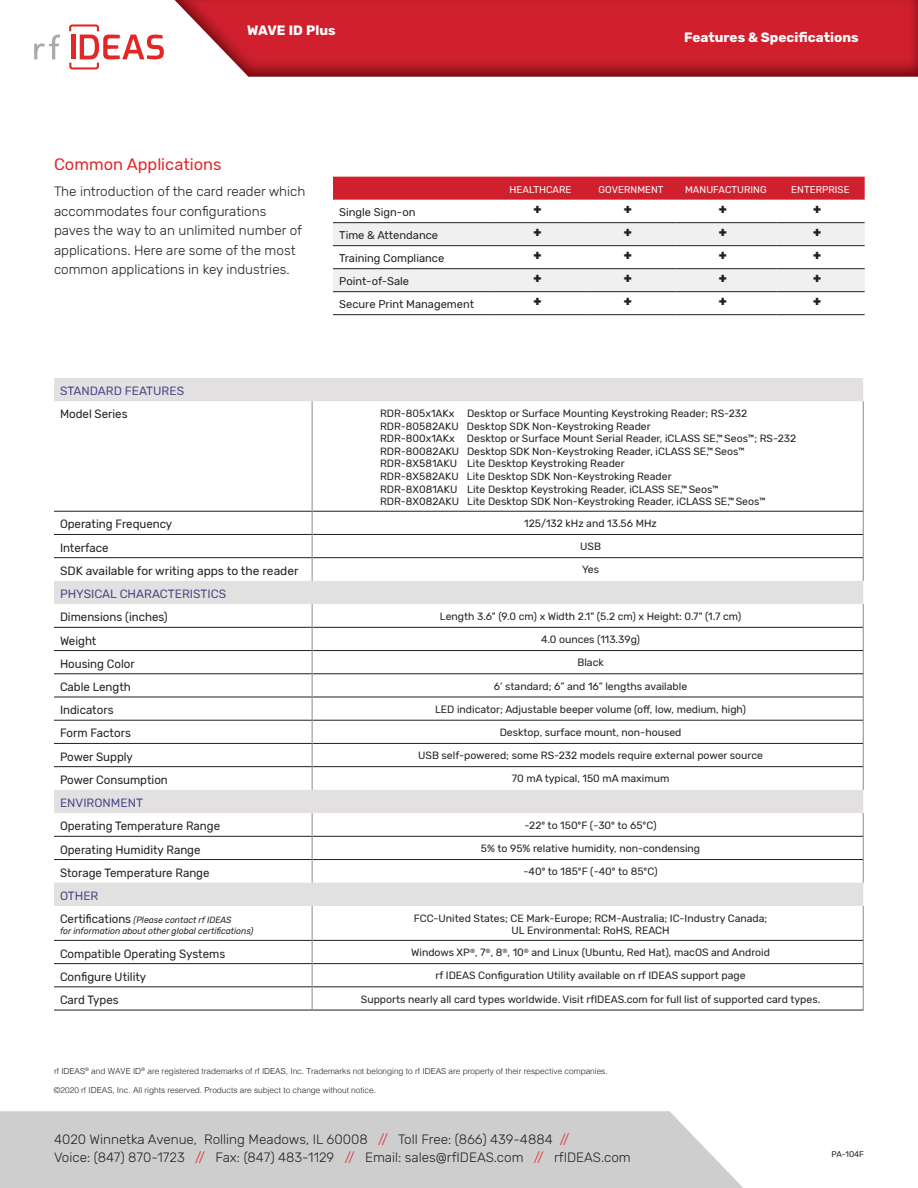
<style>
.page{position:relative;width:918px;height:1188px;background:#fff}
.page>*{position:absolute;margin:0;border:0;box-sizing:border-box;transform-origin:0 0}
.t1{font:16.5px "Rubik";color:#e32626}
.t2{font:300 13.5px/19.5px "Rubik";color:#231f20}
.t3{font:300 13.5px/18px "Rubik";color:#212427}
.t4{font:700 13.5px "Rubik";color:#fff}
.t5{font:12px "Rubik";color:#231f20;scale:.96 1}
.t6{font:12px "Rubik";color:#474886}
.t7{font:12px "Rubik";color:#231f20}
.t8{font:11.1px/23px "Rubik";color:#231f20}
.t9{font:10.5px/12.6px "Rubik";color:#231f20}
.t10{font:9.75px "Rubik";letter-spacing:.005em;color:#fff}
.t11{font:italic 9px/10.8px "Rubik";color:#231f20;scale:.96 1}
.t12{font:300 8.25px "Helvetica";color:#231f20}
.t13{font:8.25px "Rubik";color:#231f20}
.s1{font-style:normal;font-size:12px}
.s2{color:#e32626}
</style>
<div class="page">
<img style="left:175px;top:0;width:743px;height:77px">
<div style="left:0;top:1111px;width:743px;height:77px;background:#cfcece"></div>
<svg style="left:34px;top:35px;width:26px;height:24px"></svg>
<svg style="left:69px;top:24px;width:95px;height:45px"></svg>
<div style="left:333px;top:177px;width:532px;height:23px;background:#d0202e"></div>
<hr style="left:333px;top:222px;width:162px;height:1px;background:#231f20">
<hr style="left:495px;top:222px;width:91px;height:1px;background:#231f20">
<hr style="left:586px;top:222px;width:90px;height:1px;background:#231f20">
<hr style="left:676px;top:222px;width:100px;height:1px;background:#231f20">
<hr style="left:776px;top:222px;width:89px;height:1px;background:#231f20">
<hr style="left:333px;top:314px;width:162px;height:1px;background:#231f20">
<hr style="left:495px;top:314px;width:91px;height:1px;background:#231f20">
<hr style="left:586px;top:314px;width:90px;height:1px;background:#231f20">
<hr style="left:676px;top:314px;width:100px;height:1px;background:#231f20">
<hr style="left:776px;top:314px;width:89px;height:1px;background:#231f20">
<svg style="left:54px;top:378px;width:809px;height:528px"></svg>
<hr style="left:863px;top:401px;width:1px;height:110px;background:#8b8a8e">
<hr style="left:863px;top:906px;width:1px;height:34px;background:#8b8a8e">
<svg style="left:863px;top:940px;width:1px;height:70px"></svg>
<svg style="left:863px;top:511px;width:1px;height:70px"></svg>
<svg style="left:863px;top:813px;width:1px;height:70px"></svg>
<svg style="left:863px;top:604px;width:1px;height:186px"></svg>
<hr style="left:54px;top:511px;width:258px;height:1px;background:#231f20">
<hr style="left:312px;top:511px;width:551px;height:1px;background:#231f20">
<hr style="left:54px;top:534px;width:258px;height:1px;background:#231f20">
<hr style="left:312px;top:534px;width:551px;height:1px;background:#231f20">
<hr style="left:54px;top:557px;width:258px;height:1px;background:#231f20">
<hr style="left:312px;top:557px;width:551px;height:1px;background:#231f20">
<hr style="left:54px;top:627px;width:258px;height:1px;background:#231f20">
<hr style="left:312px;top:627px;width:551px;height:1px;background:#231f20">
<hr style="left:54px;top:650px;width:258px;height:1px;background:#231f20">
<hr style="left:312px;top:650px;width:551px;height:1px;background:#231f20">
<hr style="left:54px;top:673px;width:258px;height:1px;background:#231f20">
<hr style="left:312px;top:673px;width:551px;height:1px;background:#231f20">
<hr style="left:54px;top:697px;width:258px;height:1px;background:#231f20">
<hr style="left:312px;top:697px;width:551px;height:1px;background:#231f20">
<hr style="left:54px;top:720px;width:258px;height:1px;background:#231f20">
<hr style="left:312px;top:720px;width:551px;height:1px;background:#231f20">
<hr style="left:54px;top:743px;width:258px;height:1px;background:#231f20">
<hr style="left:312px;top:743px;width:551px;height:1px;background:#231f20">
<hr style="left:54px;top:766px;width:258px;height:1px;background:#231f20">
<hr style="left:312px;top:766px;width:551px;height:1px;background:#231f20">
<hr style="left:54px;top:836px;width:258px;height:1px;background:#231f20">
<hr style="left:312px;top:836px;width:551px;height:1px;background:#231f20">
<hr style="left:54px;top:859px;width:258px;height:1px;background:#231f20">
<hr style="left:312px;top:859px;width:551px;height:1px;background:#231f20">
<hr style="left:54px;top:940px;width:258px;height:1px;background:#231f20">
<hr style="left:312px;top:940px;width:551px;height:1px;background:#231f20">
<hr style="left:54px;top:963px;width:258px;height:1px;background:#231f20">
<hr style="left:312px;top:963px;width:551px;height:1px;background:#231f20">
<hr style="left:54px;top:987px;width:258px;height:1px;background:#231f20">
<hr style="left:312px;top:987px;width:551px;height:1px;background:#231f20">
<hr style="left:54px;top:1010px;width:258px;height:1px;background:#231f20">
<hr style="left:312px;top:1010px;width:551px;height:1px;background:#231f20">
<hr style="left:312px;top:401px;width:1px;height:110px;background:#8b8a8e">
<svg style="left:312px;top:511px;width:1px;height:70px"></svg>
<svg style="left:312px;top:604px;width:1px;height:186px"></svg>
<svg style="left:312px;top:813px;width:1px;height:70px"></svg>
<hr style="left:312px;top:906px;width:1px;height:34px;background:#8b8a8e">
<svg style="left:312px;top:940px;width:1px;height:70px"></svg>
<svg style="left:333px;top:223px;width:532px;height:69px"></svg>
<p class="t4" style="left:247px;top:22px;width:90px">WAVE ID Plus</p>
<p class="t4" style="left:684px;top:30px;width:176px">Features &amp; Specifications</p>
<h1 class="t1" style="left:54px;top:155px;width:169px">Common Applications</h1>
<p class="t2" style="left:54px;top:182px;width:253px">The introduction of the card reader which accommodates four configurations paves the way to an unlimited number of applications. Here are some of the most common applications in key industries.</p>
<p class="t10" style="left:510px;top:184px;width:64px">HEALTHCARE</p>
<p class="t10" style="left:599px;top:184px;width:67px">GOVERNMENT</p>
<p class="t10" style="left:685px;top:184px;width:83px">MANUFACTURING</p>
<p class="t10" style="left:791px;top:184px;width:60px">ENTERPRISE</p>
<p class="t8" style="left:339px;top:201px;width:136px">Single Sign-on<br>Time &amp; Attendance<br>Training Compliance<br>Point-of-Sale<br>Secure Print Management</p>
<p class="t6" style="left:60px;top:384px;width:126px">STANDARD FEATURES</p>
<p class="t5" style="left:60px;top:407px;width:72px">Model Series</p>
<p class="t9" style="left:380px;top:407px;width:418px">RDR-805x1AKx Desktop or Surface Mounting Keystroking Reader; RS-232<br>RDR-80582AKU Desktop SDK Non-Keystroking Reader<br>RDR-800x1AKx Desktop or Surface Mount Serial Reader, iCLASS SE,™ Seos™; RS-232<br>RDR-80082AKU Desktop SDK Non-Keystroking Reader, iCLASS SE,™ Seos™ RDR-8X581AKU Lite Desktop Keystroking Reader<br>RDR-8X582AKU Lite Desktop SDK Non-Keystroking Reader<br>RDR-8X081AKU Lite Desktop Keystroking Reader, iCLASS SE,™ Seos™ RDR-8X082AKU Lite Desktop SDK Non-Keystroking Reader, iCLASS SE,™ Seos™</p>
<p class="t5" style="left:60px;top:518px;width:118px">Operating Frequency</p>
<p class="t9" style="left:524px;top:517px;width:134px">125/132 kHz and 13.56 MHz</p>
<p class="t5" style="left:60px;top:541px;width:52px">Interface</p>
<p class="t9" style="left:580px;top:541px;width:22px">USB</p>
<p class="t7" style="left:60px;top:564px;width:240px">SDK available for writing apps to the reader</p>
<p class="t9" style="left:582px;top:564px;width:19px">Yes</p>
<p class="t6" style="left:60px;top:587px;width:168px">PHYSICAL CHARACTERISTICS</p>
<p class="t5" style="left:60px;top:610px;width:114px">Dimensions (inches)</p>
<p class="t9" style="left:440px;top:610px;width:303px">Length 3.6" (9.0 cm) x Width 2.1" (5.2 cm) x Height: 0.7" (1.7 cm)</p>
<p class="t5" style="left:60px;top:634px;width:39px">Weight</p>
<p class="t9" style="left:541px;top:633px;width:101px">4.0 ounces (113.39g)</p>
<p class="t5" style="left:60px;top:657px;width:80px">Housing Color</p>
<p class="t9" style="left:577px;top:657px;width:28px">Black</p>
<p class="t5" style="left:60px;top:680px;width:75px">Cable Length</p>
<p class="t9" style="left:494px;top:680px;width:195px">6’ standard; 6” and 16” lengths available</p>
<p class="t5" style="left:60px;top:703px;width:57px">Indicators</p>
<p class="t9" style="left:435px;top:703px;width:313px">LED indicator; Adjustable beeper volume (off, low, medium, high)</p>
<p class="t5" style="left:60px;top:726px;width:75px">Form Factors</p>
<p class="t9" style="left:500px;top:726px;width:183px">Desktop, surface mount, non-housed</p>
<p class="t5" style="left:60px;top:750px;width:78px">Power Supply</p>
<p class="t9" style="left:418px;top:750px;width:346px">USB self-powered; some RS-232 models require external power source</p>
<p class="t5" style="left:60px;top:773px;width:114px">Power Consumption</p>
<p class="t9" style="left:512px;top:773px;width:159px">70 mA typical, 150 mA maximum</p>
<p class="t6" style="left:60px;top:796px;width:84px">ENVIRONMENT</p>
<p class="t5" style="left:60px;top:819px;width:168px">Operating Temperature Range</p>
<p class="t9" style="left:525px;top:819px;width:133px">-22º to 150ºF (-30º to 65ºC)</p>
<p class="t5" style="left:60px;top:843px;width:148px">Operating Humidity Range</p>
<p class="t9" style="left:481px;top:842px;width:221px">5% to 95% relative humidity, non-condensing</p>
<p class="t5" style="left:60px;top:866px;width:157px">Storage Temperature Range</p>
<p class="t9" style="left:524px;top:866px;width:136px">-40º to 185ºF (-40º to 85ºC)</p>
<p class="t6" style="left:60px;top:889px;width:40px">OTHER</p>
<p class="t11" style="left:60px;top:915px;width:203px"><span class="s1">Certifications</span> (Please contact rf IDEAS<br>for information about other global certifications)</p>
<p class="t9" style="left:414px;top:912px;width:355px;text-align:center">FCC-United States; CE Mark-Europe; RCM-Australia; IC-Industry Canada;<br>UL Environmental: RoHS, REACH</p>
<p class="t5" style="left:60px;top:947px;width:174px">Compatible Operating Systems</p>
<p class="t9" style="left:411px;top:947px;width:360px">Windows XP<sup>®</sup>, 7<sup>®</sup>, 8<sup>®</sup>, 10<sup>®</sup> and Linux (Ubuntu, Red Hat), macOS and Android</p>
<p class="t5" style="left:60px;top:970px;width:91px">Configure Utility</p>
<p class="t9" style="left:436px;top:970px;width:312px">rf IDEAS Configuration Utility available on rf IDEAS support page</p>
<p class="t5" style="left:60px;top:993px;width:63px">Card Types</p>
<p class="t9" style="left:361px;top:993px;width:461px">Supports nearly all card types worldwide. Visit rfIDEAS.com for full list of supported card types.</p>
<p class="t12" style="left:54px;top:1064px;width:555px">rf IDEAS<sup>®</sup> and WAVE ID<sup>®</sup> are registered trademarks of rf IDEAS, Inc. Trademarks not belonging to rf IDEAS are property of their respective companies.</p>
<p class="t12" style="left:54px;top:1083px;width:324px">©2020 rf IDEAS, Inc. All rights reserved. Products are subject to change without notice.</p>
<p class="t3" style="left:54px;top:1131px;width:578px">4020 Winnetka Avenue, Rolling Meadows, IL 60008 <span class="s2">//</span> Toll Free: (866) 439-4884 <span class="s2">//<br></span>Voice: (847) 870-1723 <span class="s2">//</span> Fax: (847) 483-1129 <span class="s2">//</span> Email: sales@rfIDEAS.com <span class="s2">//</span> rfIDEAS.com</p>
<p class="t13" style="left:832px;top:1150px;width:34px">PA-104F</p>
</div>
